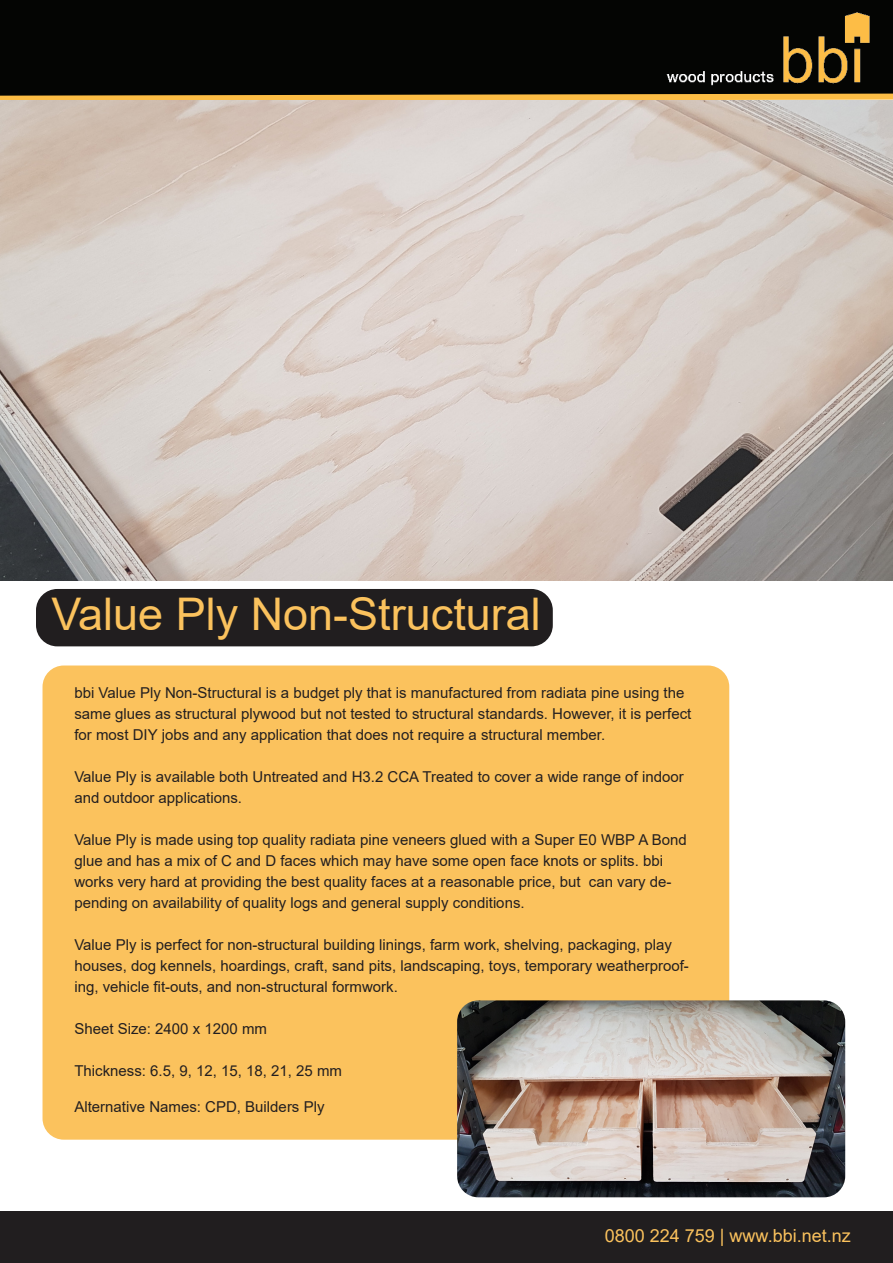
<style>
.page{position:relative;width:893px;height:1263px;background:#fff}
.page>*{position:absolute;margin:0;border:0;box-sizing:border-box;transform-origin:0 0}
.t1{font:45px "Arial";color:#fbc25d}
.t2{font:18px "Arial";color:#fbc25d}
.t3{font:15px/21px "Arial";color:#231f20}
</style>
<div class="page">
<div style="left:0;top:0;width:893px;height:96px;background:#040503"></div>
<svg style="left:0;top:93px;width:893px;height:7px"></svg>
<img style="left:0;top:100px;width:893px;height:481px">
<div style="left:36px;top:589px;width:517px;height:57px;background:#211e1f;border-radius:21px"></div>
<div style="left:0;top:1212px;width:893px;height:51px;background:#211e1f"></div>
<div style="left:43px;top:665px;width:686px;height:475px;background:#fbc25d;border-radius:21px"></div>
<img style="left:457px;top:1000px;width:388px;height:197px">
<img style="left:655px;top:12px;width:231px;height:82px">
<p class="t1" style="left:52px;top:583px;width:491px">Value Ply Non-Structural</p>
<p class="t3" style="left:74px;top:682px;width:618px">bbi Value Ply Non-Structural is a budget ply that is manufactured from radiata pine using the same glues as structural plywood but not tested to structural standards. However, it is perfect for most DIY jobs and any application that does not require a structural member.</p>
<p class="t3" style="left:74px;top:766px;width:611px">Value Ply is available both Untreated and H3.2 CCA Treated to cover a wide range of indoor and outdoor applications.</p>
<p class="t3" style="left:74px;top:829px;width:614px">Value Ply is made using top quality radiata pine veneers glued with a Super E0 WBP A Bond glue and has a mix of C and D faces which may have some open face knots or splits. bbi works very hard at providing the best quality faces at a reasonable price, but can vary de&shy;pending on availability of quality logs and general supply conditions.</p>
<p class="t3" style="left:74px;top:934px;width:616px">Value Ply is perfect for non-structural building linings, farm work, shelving, packaging, play houses, dog kennels, hoardings, craft, sand pits, landscaping, toys, temporary weatherproof&shy;ing, vehicle fit-outs, and non-structural formwork.</p>
<p class="t3" style="left:74px;top:1018px;width:194px">Sheet Size: 2400 x 1200 mm</p>
<p class="t3" style="left:74px;top:1060px;width:269px">Thickness: 6.5, 9, 12, 15, 18, 21, 25 mm</p>
<p class="t3" style="left:74px;top:1096px;width:252px">Alternative Names: CPD, Builders Ply</p>
<p class="t2" style="left:605px;top:1223px;width:247px">0800 224 759 | www.bbi.net.nz</p>
</div>
